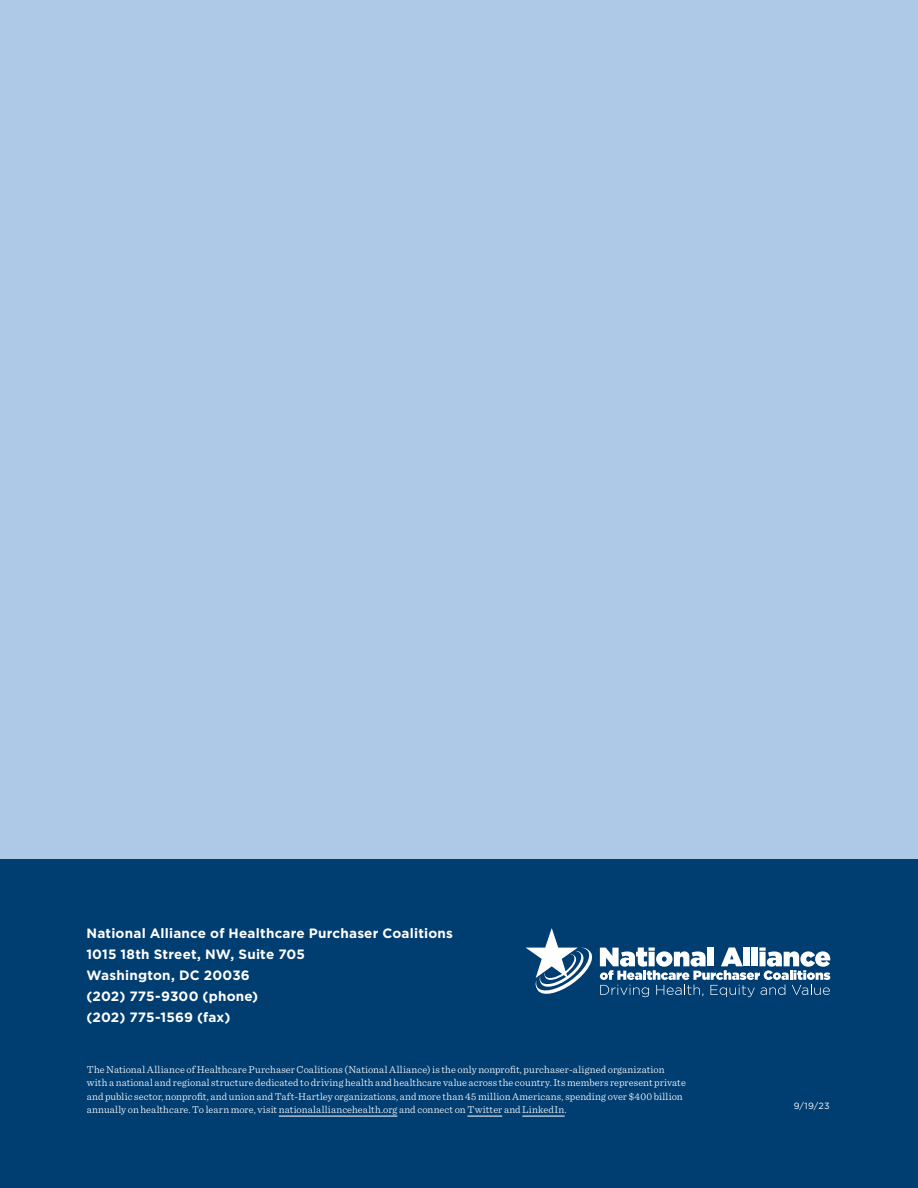
<style>
.page{position:relative;width:918px;height:1188px;background:#fff}
.page>*{position:absolute;margin:0;border:0;box-sizing:border-box;transform-origin:0 0}
.t1{font:700 13.5px/21px "Gotham";letter-spacing:.015em;color:#fff}
.t2{font:300 10.5px/13.5px "Sentinel";letter-spacing:.01em;color:#fff}
.t3{font:9px "Gotham";color:#fff}
</style>
<div class="page">
<div style="left:0;top:0;width:918px;height:860px;background:#aec9e7"></div>
<div style="left:0;top:860px;width:918px;height:328px;background:#003d71"></div>
<svg style="left:526px;top:928px;width:304px;height:69px"></svg>
<hr style="left:279px;top:1116px;width:118px;height:1px;background:#fff">
<hr style="left:467px;top:1116px;width:35px;height:1px;background:#fff">
<hr style="left:522px;top:1116px;width:43px;height:1px;background:#fff">
<p class="t1" style="left:86px;top:922px;width:368px">National Alliance of Healthcare Purchaser Coalitions<br>1015 18th Street, NW, Suite 705<br>Washington, DC 20036<br>(202) 775-9300 (phone)<br>(202) 775-1569 (fax)</p>
<p class="t2" style="left:87px;top:1062px;width:601px">The National Alliance of Healthcare Purchaser Coalitions (National Alliance) is the only nonprofit, purchaser-aligned organization with a national and regional structure dedicated to driving health and healthcare value across the country. Its members represent private and public sector, nonprofit, and union and Taft-Hartley organizations, and more than 45 million Americans, spending over $400 billion annually on healthcare. To learn more, visit nationalalliancehealth.org and connect on Twitter and LinkedIn.</p>
<p class="t3" style="left:794px;top:1100px;width:38px">9/19/23</p>
</div>
